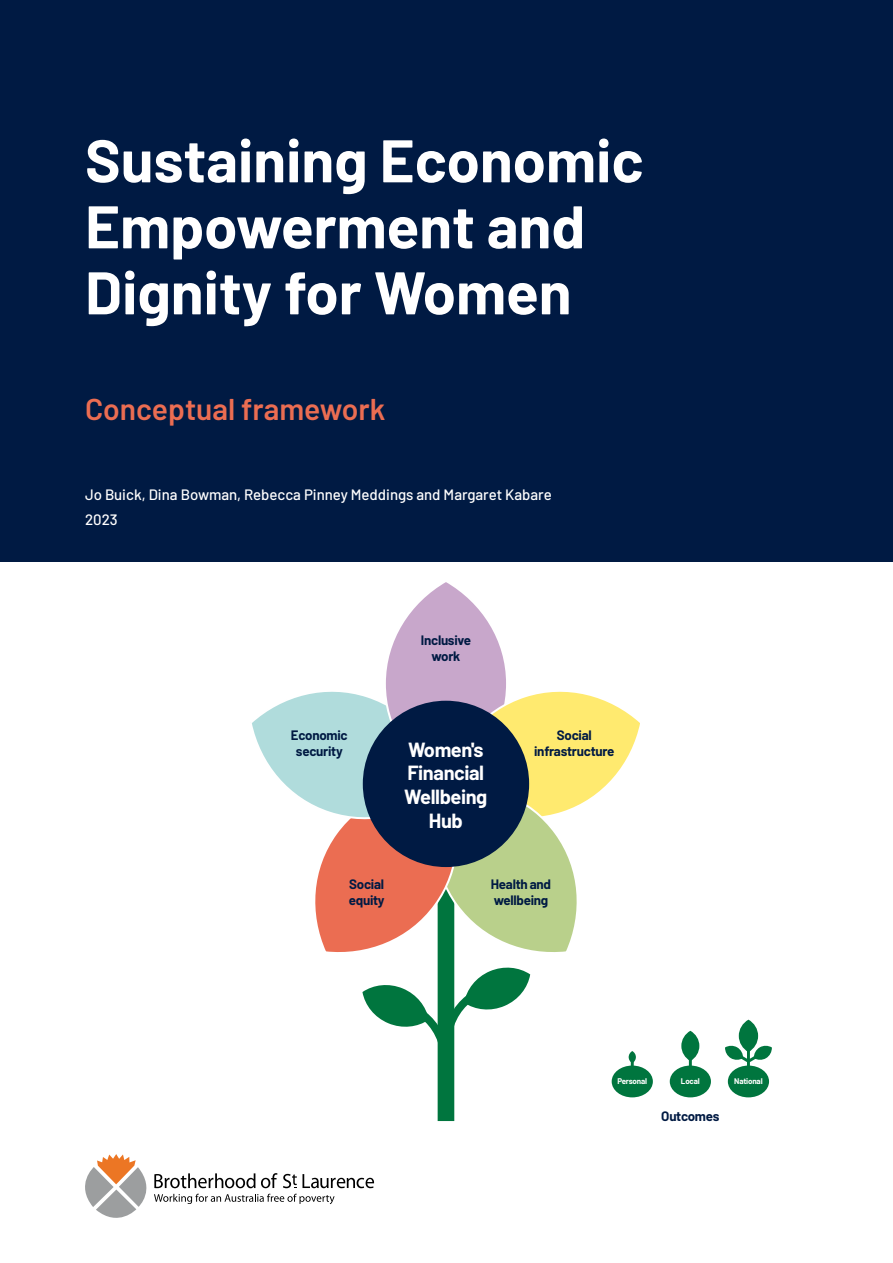
<style>
.page{position:relative;width:893px;height:1263px;background:#fff}
.page>*{position:absolute;margin:0;border:0;box-sizing:border-box;transform-origin:0 0}
.t1{font:700 60px/66px "Barlow";color:#fff}
.t2{font:600 30px "Barlow";color:#eb6d52}
.t3{font:700 19.95px/24px "Barlow";letter-spacing:-.02em;color:#fff;text-align:center}
.Author{font:500 15px "Barlow";color:#fff}
.t4{font:700 13.35px/16px "Barlow";letter-spacing:-.02em;color:#001a43;text-align:center}
.t5{font:700 7.95px "Barlow";letter-spacing:-.02em;color:#fff}
</style>
<div class="page">
<div style="left:438px;top:785px;width:16px;height:336px;background:#00753e"></div>
<div style="left:385px;top:581px;width:122px;height:205px;background:#c8a7cb;border-radius:50%"></div>
<svg style="left:252px;top:680px;width:388px;height:277px"></svg>
<svg style="left:362px;top:965px;width:168px;height:111px"></svg>
<div style="left:363px;top:701px;width:166px;height:166px;background:#001a43;border-radius:50%"></div>
<svg style="left:629px;top:1051px;width:7px;height:12px"></svg>
<div style="left:612px;top:1065px;width:41px;height:32px;background:#00753e;border-radius:50%"></div>
<div style="left:739px;top:1020px;width:19px;height:32px;background:#00753e;border-radius:50%"></div>
<div style="left:728px;top:1065px;width:41px;height:32px;background:#00753e;border-radius:50%"></div>
<svg style="left:681px;top:1031px;width:18px;height:30px"></svg>
<div style="left:670px;top:1065px;width:41px;height:32px;background:#00753e;border-radius:50%"></div>
<hr style="left:689px;top:1054px;width:3px;height:27px;background:#00753e">
<hr style="left:631px;top:1056px;width:3px;height:28px;background:#00753e">
<svg style="left:725px;top:1045px;width:47px;height:20px"></svg>
<div style="left:0;top:0;width:893px;height:561px;background:#001a43"></div>
<svg style="left:85px;top:1154px;width:289px;height:64px"></svg>
<p class="t1" style="left:85px;top:123px;width:560px">Sustaining Economic<br>Empowerment and<br>Dignity for Women</p>
<p class="t2" style="left:85px;top:387px;width:302px">Conceptual framework</p>
<p class="Author" style="left:85px;top:483px;width:468px">Jo Buick, Dina Bowman, Rebecca Pinney Meddings and Margaret Kabare</p>
<p class="Author" style="left:85px;top:509px;width:34px">2023</p>
<p class="t4" style="left:421px;top:631px;width:52px">Inclusive work</p>
<p class="t4" style="left:291px;top:726px;width:58px">Economic security</p>
<p class="t4" style="left:534px;top:726px;width:82px">Social infrastructure</p>
<p class="t3" style="left:404px;top:736px;width:85px">Women's<br>Financial<br>Wellbeing<br>Hub</p>
<p class="t4" style="left:349px;top:876px;width:37px;text-align:left">Social equity</p>
<p class="t4" style="left:491px;top:876px;width:62px;text-align:left">Health and wellbeing</p>
<p class="t5" style="left:617px;top:1075px;width:31px">Personal</p>
<p class="t5" style="left:681px;top:1075px;width:20px">Local</p>
<p class="t5" style="left:734px;top:1075px;width:30px">National</p>
<p class="t4" style="left:661px;top:1107px;width:60px">Outcomes</p>
</div>
